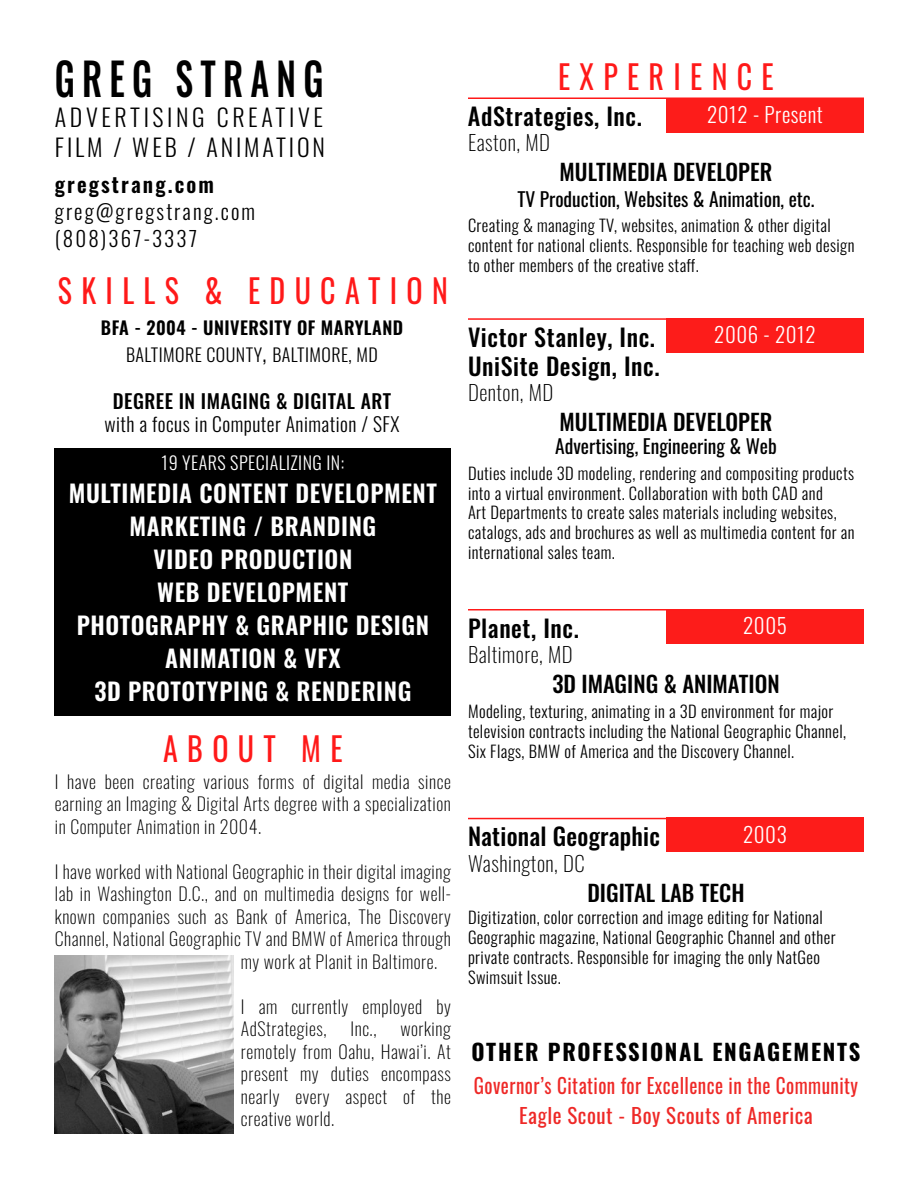
<style>
.page{position:relative;width:918px;height:1188px;background:#fff}
.page>*{position:absolute;margin:0;border:0;box-sizing:border-box;transform-origin:0 0}
.t1{font:500 45px "Oswald";letter-spacing:.2em;color:#000;scale:.8 1}
.t2{font:33px "Oswald";letter-spacing:.31em;color:#ff1919;scale:.91 1}
.t3{font:600 24px/33px "Oswald";letter-spacing:.025em;color:#fff;text-align:center}
.t4{font:500 24px/28.8px "Oswald";letter-spacing:.025em;color:#000}
.t5{font:300 24px/30px "Oswald";letter-spacing:.145em;color:#000}
.t6{font:500 22.5px "Oswald";color:#000}
.t7{font:700 22.5px "Oswald";letter-spacing:.075em;color:#000}
.t8{font:21px/30px "Oswald";letter-spacing:.025em;color:#ee2927;text-align:center;scale:.91 1}
.t9{font:200 21px "Oswald";letter-spacing:.025em;color:#000}
.t10{font:300 21px/27px "Oswald";letter-spacing:.1em;color:#000}
.t11{font:300 21px "Oswald";letter-spacing:.025em;color:#fff}
.t12{font:600 21px "Oswald";letter-spacing:.1em;color:#000}
.t13{font:19.5px "Oswald";color:#000}
.t14{font:300 19.5px "Oswald";letter-spacing:.025em;color:#000}
.t15{font:500 19.5px "Oswald";letter-spacing:.025em;color:#000}
.t16{font:200 18px/22.5px "Oswald";letter-spacing:.03em;color:#000;text-align:justify}
.t17{font:600 18px/27px "Oswald";letter-spacing:.025em;color:#000;text-align:center}
.t18{font:300 18px "Oswald";letter-spacing:.025em;color:#fff}
.t19{font:300 16.5px/19.8px "Oswald";letter-spacing:.025em;color:#000}
.s1{font-weight:300}
.s2{font-weight:300;font-size:22.5px}
</style>
<div class="page">
<img style="left:55px;top:955px;width:179px;height:179px">
<div style="left:666px;top:98px;width:198px;height:34px;background:#fd1c1a"></div>
<div style="left:666px;top:609px;width:198px;height:34px;background:#fd1c1a"></div>
<div style="left:666px;top:818px;width:198px;height:34px;background:#fd1c1a"></div>
<div style="left:666px;top:318px;width:198px;height:34px;background:#fd1c1a"></div>
<div style="left:55px;top:449px;width:396px;height:267px;background:#000"></div>
<hr style="left:468px;top:818px;width:396px;height:1px;background:#ff1919">
<hr style="left:468px;top:609px;width:396px;height:1px;background:#ff1919">
<hr style="left:468px;top:318px;width:396px;height:2px;background:#ff1919">
<hr style="left:468px;top:98px;width:396px;height:1px;background:#ff1919">
<h1 class="t1" style="left:55px;top:55px;width:337px">GREG STRANG</h1>
<h3 class="t5" style="left:55px;top:100px;width:272px">ADVERTISING CREATIVE<br>FILM / WEB / ANIMATION</h3>
<h3 class="t4" style="left:468px;top:103px;width:175px">AdStrategies, Inc.</h3>
<h2 class="t2" style="left:558px;top:47px;width:239px">EXPERIENCE</h2>
<p class="t11" style="left:707px;top:96px;width:117px">2012 - Present</p>
<p class="t9" style="left:468px;top:124px;width:84px">Easton, MD</p>
<p class="t12" style="left:55px;top:174px;width:160px">gregstrang.com</p>
<p class="t10" style="left:55px;top:196px;width:202px">greg@gregstrang.com (808)367-3337</p>
<h2 class="t2" style="left:58px;top:261px;width:430px">SKILLS &amp; EDUCATION</h2>
<p class="t17" style="left:101px;top:315px;width:304px">BFA - 2004 - UNIVERSITY OF MARYLAND<br><span class="s1">BALTIMORE COUNTY</span><span class="s2">,</span> <span class="s1">BALTIMORE, MD</span></p>
<p class="t15" style="left:113px;top:391px;width:280px">DEGREE IN IMAGING &amp; DIGITAL ART</p>
<p class="t14" style="left:104px;top:407px;width:297px">with a focus in Computer Animation / SFX</p>
<p class="t18" style="left:162px;top:447px;width:184px">19 YEARS SPECIALIZING IN:</p>
<h3 class="t3" style="left:69px;top:478px;width:370px">MULTIMEDIA CONTENT DEVELOPMENT<br>MARKETING / BRANDING<br>VIDEO PRODUCTION<br>WEB DEVELOPMENT<br>PHOTOGRAPHY &amp; GRAPHIC DESIGN<br>ANIMATION &amp; VFX<br>3D PROTOTYPING &amp; RENDERING</h3>
<h2 class="t2" style="left:163px;top:719px;width:199px">ABOUT ME</h2>
<p class="t16" style="left:55px;top:768px;width:398px">I have been creating various forms of digital media since earning an Imaging &amp; Digital Arts degree with a specialization in Computer Animation in 2004.</p>
<p class="t16" style="left:55px;top:858px;width:398px">I have worked with National Geographic in their digital imaging</p>
<p class="t16" style="left:55px;top:881px;width:398px">lab in Washington D.C., and on multimedia designs for well-</p>
<p class="t16" style="left:55px;top:903px;width:397px">known companies such as Bank of America, The Discovery</p>
<p class="t16" style="left:55px;top:926px;width:397px">Channel, National Geographic TV and BMW of America through</p>
<p class="t16" style="left:241px;top:948px;width:198px">my work at Planit in Baltimore.</p>
<p class="t16" style="left:241px;top:993px;width:212px">I am currently employed by<br>AdStrategies,</p>
<p class="t16" style="left:241px;top:1016px;width:212px;text-indent:160px">working remotely from Oahu, Hawai’i. At present my duties encompass nearly every aspect of the creative world.</p>
<p class="t16" style="left:351px;top:1016px;width:28px">Inc.,</p>
<h3 class="t6" style="left:560px;top:160px;width:214px">MULTIMEDIA DEVELOPER</h3>
<p class="t13" style="left:517px;top:181px;width:299px">TV Production, Websites &amp; Animation, etc.</p>
<p class="t19" style="left:468px;top:214px;width:388px">Creating &amp; managing TV, websites, animation &amp; other digital content for national clients. Responsible for teaching web design to other members of the creative staff.</p>
<p class="t11" style="left:714px;top:316px;width:103px">2006 - 2012</p>
<h3 class="t4" style="left:468px;top:324px;width:193px">Victor Stanley, Inc.<br>UniSite Design, Inc.</h3>
<p class="t9" style="left:468px;top:374px;width:87px">Denton, MD</p>
<h3 class="t6" style="left:560px;top:410px;width:214px">MULTIMEDIA DEVELOPER</h3>
<p class="t13" style="left:555px;top:429px;width:223px">Advertising, Engineering &amp; Web</p>
<p class="t19" style="left:468px;top:461px;width:388px">Duties include 3D modeling, rendering and compositing products into a virtual environment. Collaboration with both CAD and<br>Art Departments to create sales materials including websites, catalogs, ads and brochures as well as multimedia content for an international sales team.</p>
<p class="t11" style="left:743px;top:607px;width:45px">2005</p>
<h3 class="t4" style="left:468px;top:615px;width:112px">Planet, Inc.</h3>
<p class="t9" style="left:468px;top:636px;width:106px">Baltimore, MD</p>
<h3 class="t6" style="left:552px;top:672px;width:229px">3D IMAGING &amp; ANIMATION</h3>
<p class="t19" style="left:468px;top:700px;width:380px">Modeling, texturing, animating in a 3D environment for major television contracts including the National Geographic Channel,<br>Six Flags, BMW of America and the Discovery Channel.</p>
<p class="t11" style="left:743px;top:816px;width:45px">2003</p>
<h3 class="t4" style="left:468px;top:824px;width:194px">National Geographic</h3>
<p class="t9" style="left:468px;top:844px;width:118px">Washington, DC</p>
<h3 class="t6" style="left:587px;top:881px;width:159px">DIGITAL LAB TECH</h3>
<p class="t19" style="left:468px;top:906px;width:369px">Digitization, color correction and image editing for National Geographic magazine, National Geographic Channel and other private contracts. Responsible for imaging the only NatGeo Swimsuit Issue.</p>
<h3 class="t7" style="left:472px;top:1040px;width:390px">OTHER PROFESSIONAL ENGAGEMENTS</h3>
<p class="t8" style="left:474px;top:1069px;width:424px">Governor’s Citation for Excellence in the Community<br>Eagle Scout - Boy Scouts of America</p>
</div>
